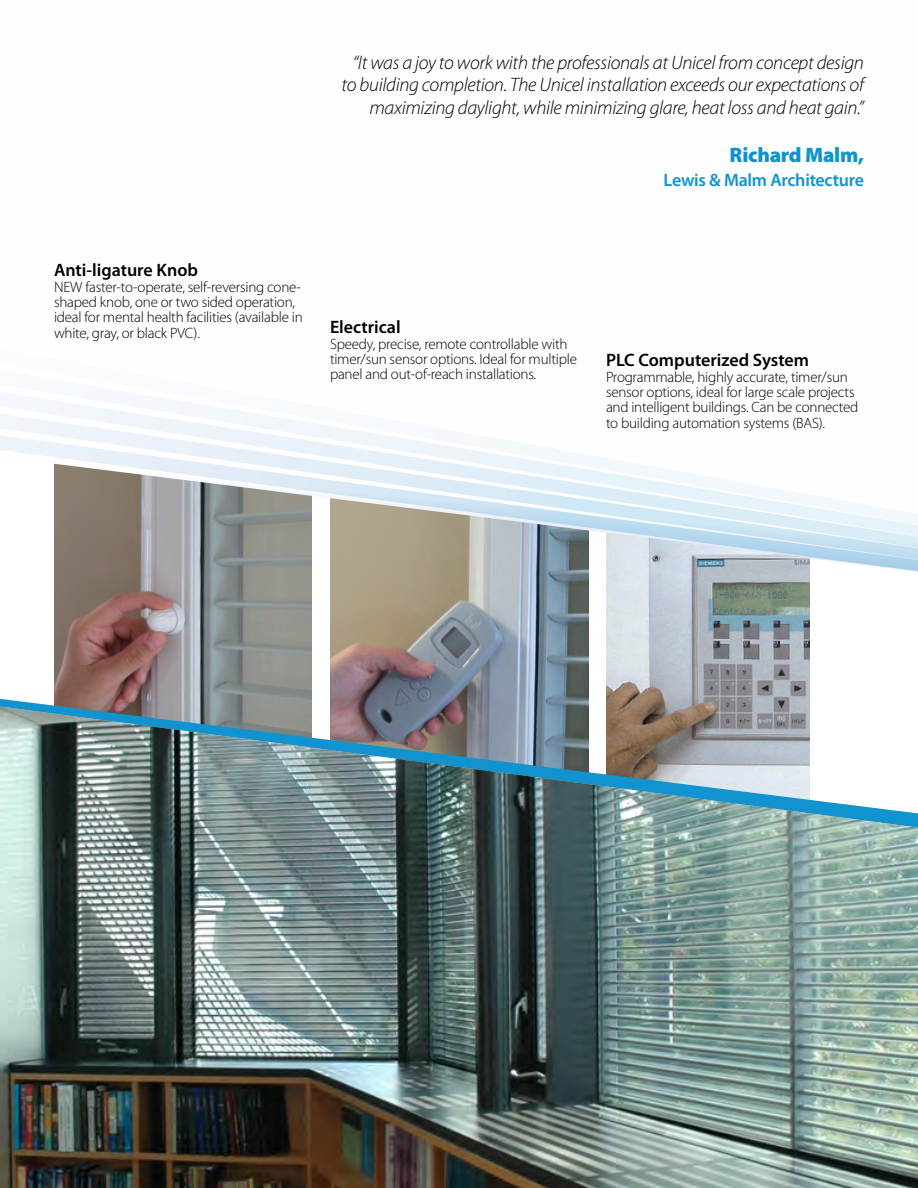
<style>
.page{position:relative;width:918px;height:1188px;background:#fff}
.page>*{position:absolute;margin:0;border:0;box-sizing:border-box;transform-origin:0 0}
.t1{font:900 21px "Myriad Pro";letter-spacing:-.015em;color:#1093cf}
.t2{font:italic 300 19.5px/22.5px "Myriad Pro";letter-spacing:-.015em;color:#000;text-align:right}
.t3{font:600 18px "Myriad Pro";color:#000}
.t4{font:600 18px "Myriad Pro";letter-spacing:-.015em;color:#1093cf}
.t5{font:300 15px/15.3px "Myriad Pro";letter-spacing:-.015em;color:#000}
</style>
<div class="page">
<svg style="left:54px;top:553px;width:864px;height:11px;background:#a9aeaf"></svg>
<svg style="left:54px;top:542px;width:864px;height:11px;background:#adb4b5"></svg>
<svg style="left:0;top:394px;width:918px;height:148px"></svg>
<svg style="left:54px;top:570px;width:864px;height:11px"></svg>
<svg style="left:54px;top:581px;width:756px;height:11px;background:#9e9f9a"></svg>
<svg style="left:54px;top:592px;width:756px;height:10px;background:#9e9d97"></svg>
<svg style="left:54px;top:602px;width:756px;height:11px;background:#9f9f9b"></svg>
<img style="left:0;top:613px;width:810px;height:93px">
<img style="left:0;top:706px;width:918px;height:482px">
<h2 class="t2" style="left:342px;top:51px;width:524px">“It was a joy to work with the professionals at Unicel from concept design to building completion. The Unicel installation exceeds our expectations of maximizing daylight, while minimizing glare, heat loss and heat gain.”</h2>
<h1 class="t1" style="left:730px;top:143px;width:136px">Richard Malm,</h1>
<p class="t4" style="left:664px;top:170px;width:202px">Lewis &amp; Malm Architecture</p>
<p class="t3" style="left:54px;top:260px;width:146px">Anti-ligature Knob</p>
<p class="t5" style="left:54px;top:279px;width:250px">NEW faster-to-operate, self-reversing cone&shy;shaped knob, one or two sided operation, ideal for mental health facilities (available in white, gray, or black PVC).</p>
<p class="t3" style="left:330px;top:317px;width:72px">Electrical</p>
<p class="t5" style="left:330px;top:336px;width:249px">Speedy, precise, remote controllable with timer/sun sensor options. Ideal for multiple panel and out-of-reach installations.</p>
<p class="t3" style="left:606px;top:350px;width:205px">PLC Computerized System</p>
<p class="t5" style="left:606px;top:369px;width:254px">Programmable, highly accurate, timer/sun sensor options, ideal for large scale projects and intelligent buildings. Can be connected to building automation systems (BAS).</p>
</div>
